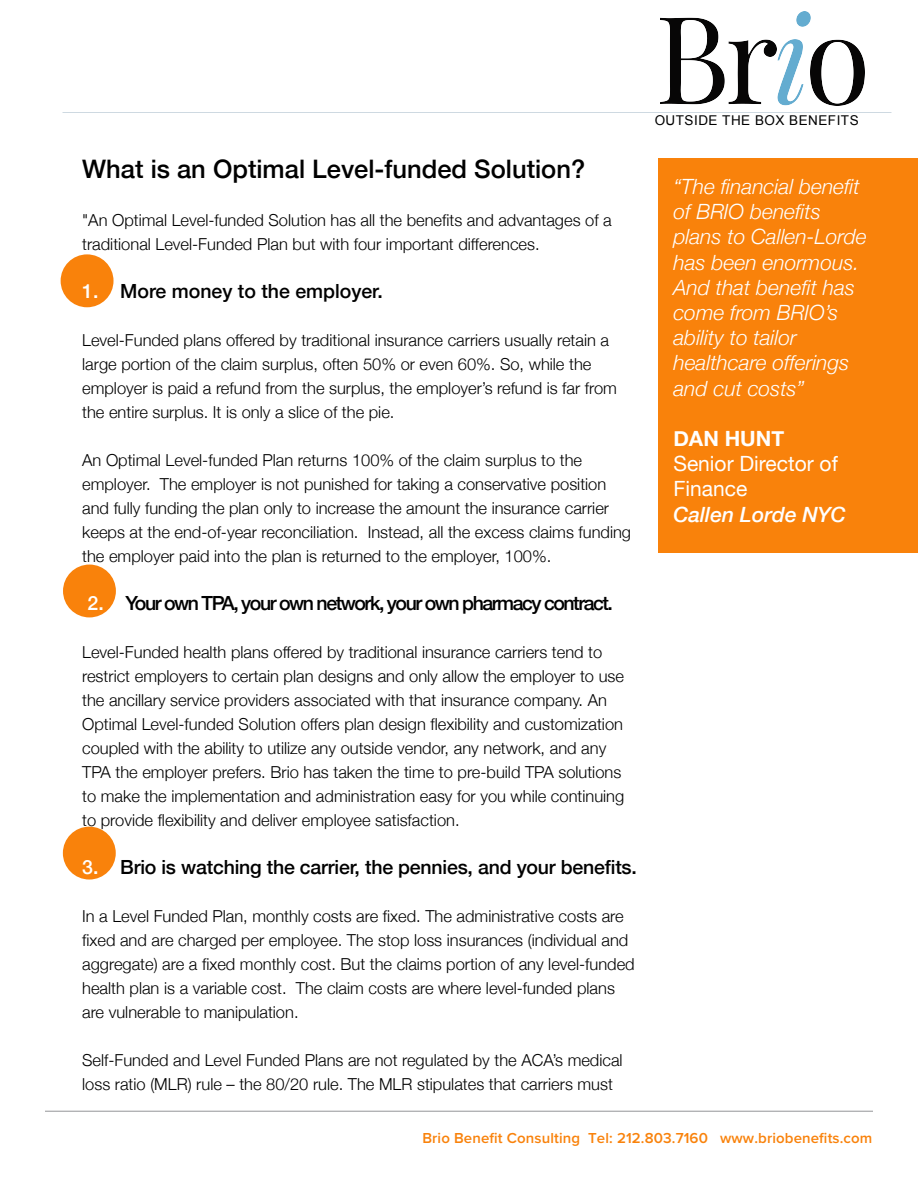
<style>
.page{position:relative;width:918px;height:1188px;background:#fff}
.page>*{position:absolute;margin:0;border:0;box-sizing:border-box;transform-origin:0 0}
.t1{font:500 25.5px "Helvetica Neue";color:#000}
.t2{font:italic 300 21px/25.2px "Helvetica Neue";color:#fff}
.t3{font:21px/25.2px "Helvetica Neue";color:#fff}
.t4{font:italic 500 21px "Helvetica Neue";color:#fff}
.t5{font:700 21px "Helvetica Neue";color:#fff}
.t6{font:500 19.5px "Helvetica Neue";letter-spacing:-.01em;color:#000}
.t7{font:500 19.5px "Helvetica Neue";letter-spacing:-.075em;color:#000}
.t8{font:300 16.5px/24px "Helvetica Neue";color:#000}
.t9{font:600 15px "Proxima Nova";letter-spacing:.01em;color:#f9820b}
.t10{font:13.5px "Arial";letter-spacing:.035em;color:#000}
.s1{color:#fff}
</style>
<div class="page">
<div style="left:658px;top:158px;width:260px;height:395px;background:#f9820b"></div>
<div style="left:61px;top:254px;width:53px;height:53px;background:#f9820b;border-radius:50%"></div>
<div style="left:63px;top:565px;width:53px;height:52px;background:#f9820b;border-radius:50%"></div>
<div style="left:63px;top:827px;width:53px;height:53px;background:#f9820b;border-radius:50%"></div>
<hr style="left:45px;top:1111px;width:828px;height:1px;background:#939598">
<img style="left:660px;top:12px;width:205px;height:93px">
<h1 class="t1" style="left:82px;top:148px;width:505px">What is an Optimal Level-funded Solution?</h1>
<p class="t8" style="left:82px;top:207px;width:531px">"An Optimal Level-funded Solution has all the benefits and advantages of a traditional Level-Funded Plan but with four important differences.</p>
<p class="t6" style="left:82px;top:275px;width:302px"><span class="s1">1.</span> More money to the employer.</p>
<p class="t8" style="left:82px;top:327px;width:536px">Level-Funded plans offered by traditional insurance carriers usually retain a large portion of the claim surplus, often 50% or even 60%. So, while the employer is paid a refund from the surplus, the employer’s refund is far from the entire surplus. It is only a slice of the pie.</p>
<p class="t8" style="left:82px;top:447px;width:550px">An Optimal Level-funded Plan returns 100% of the claim surplus to the employer. The employer is not punished for taking a conservative position and fully funding the plan only to increase the amount the insurance carrier keeps at the end-of-year reconciliation. Instead, all the excess claims funding the employer paid into the plan is returned to the employer, 100%.</p>
<p class="t7" style="left:88px;top:587px;width:527px"><span class="s1">2.</span> Your own TPA, your own network, your own pharmacy contract.</p>
<p class="t8" style="left:82px;top:639px;width:544px">Level-Funded health plans offered by traditional insurance carriers tend to restrict employers to certain plan designs and only allow the employer to use the ancillary service providers associated with that insurance company. An Optimal Level-funded Solution offers plan design flexibility and customization coupled with the ability to utilize any outside vendor, any network, and any TPA the employer prefers. Brio has taken the time to pre-build TPA solutions to make the implementation and administration easy for you while continuing to provide flexibility and deliver employee satisfaction.</p>
<p class="t6" style="left:82px;top:851px;width:556px"><span class="s1">3.</span> Brio is watching the carrier, the pennies, and your benefits.</p>
<p class="t8" style="left:82px;top:903px;width:554px">In a Level Funded Plan, monthly costs are fixed. The administrative costs are fixed and are charged per employee. The stop loss insurances (individual and aggregate) are a fixed monthly cost. But the claims portion of any level-funded health plan is a variable cost. The claim costs are where level-funded plans are vulnerable to manipulation.</p>
<p class="t8" style="left:82px;top:1047px;width:542px">Self-Funded and Level Funded Plans are not regulated by the ACA’s medical loss ratio (MLR) rule – the 80/20 rule. The MLR stipulates that carriers must</p>
<p class="t10" style="left:655px;top:112px;width:206px">OUTSIDE THE BOX BENEFITS</p>
<p class="t2" style="left:673px;top:172px;width:195px">“The financial benefit of BRIO benefits plans to Callen-Lorde has been enormous.<br>And that benefit has come from BRIO’s ability to tailor healthcare offerings and cut costs”</p>
<p class="t5" style="left:673px;top:422px;width:112px">DAN HUNT</p>
<p class="t3" style="left:673px;top:452px;width:166px">Senior Director of<br>Finance</p>
<p class="t4" style="left:673px;top:496px;width:174px">Callen Lorde NYC</p>
<p class="t9" style="left:422px;top:1129px;width:452px">Brio Benefit Consulting Tel: 212.803.7160 www.briobenefits.com</p>
</div>
